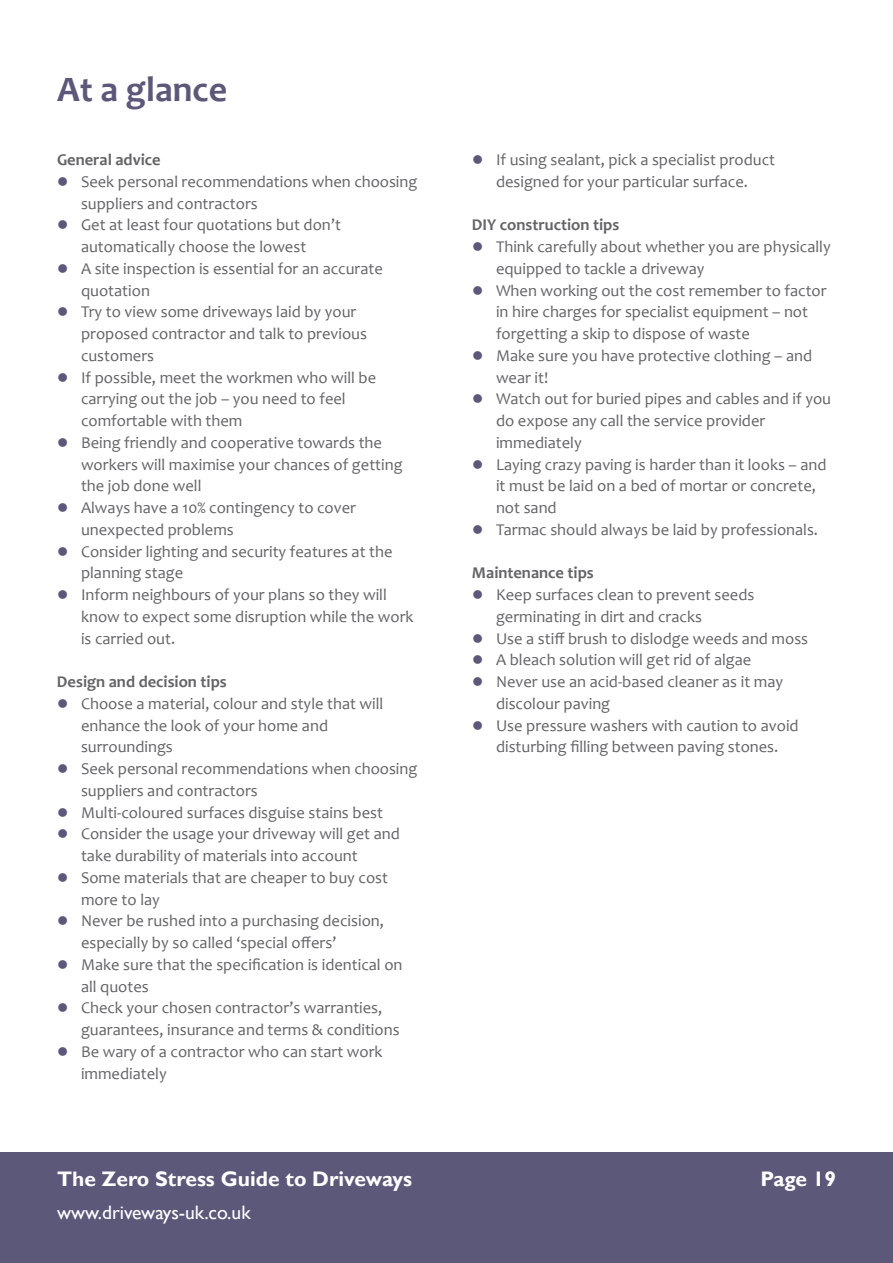
<style>
.page{position:relative;width:893px;height:1263px;background:#fff}
.page>*{position:absolute;margin:0;border:0;box-sizing:border-box;transform-origin:0 0}
.t1{font:700 36px "Candara";color:#5b587a}
.t2{font:700 21px "Gill Sans";color:#fff}
.t3{font:19.5px "Gill Sans";color:#fff}
.t4{font:16.5px/21.8px "Candara";color:#636466}
.t5{font:700 16.5px "Candara";color:#636466}
.s1{color:#5b587a}
</style>
<div class="page">
<div style="left:0;top:1152px;width:893px;height:111px;background:#5b587a"></div>
<h1 class="t1" style="left:57px;top:68px;width:172px">At a glance</h1>
<p class="t5" style="left:57px;top:150px;width:105px">General advice</p>
<p class="t4" style="left:81px;top:171px;width:338px;text-indent:-24px"><span class="s1">●</span> Seek personal recommendations when choosing suppliers and contractors</p>
<p class="t4" style="left:81px;top:214px;width:261px;text-indent:-24px"><span class="s1">●</span> Get at least four quotations but don’t automatically choose the lowest</p>
<p class="t4" style="left:81px;top:258px;width:303px;text-indent:-24px"><span class="s1">●</span> A site inspection is essential for an accurate quotation</p>
<p class="t4" style="left:81px;top:301px;width:288px;text-indent:-24px"><span class="s1">●</span> Try to view some driveways laid by your proposed contractor and talk to previous customers</p>
<p class="t4" style="left:81px;top:366px;width:297px;text-indent:-24px"><span class="s1">●</span> If possible, meet the workmen who will be carrying out the job – you need to feel comfortable with them</p>
<p class="t4" style="left:81px;top:432px;width:323px;text-indent:-24px"><span class="s1">●</span> Being friendly and cooperative towards the workers will maximise your chances of getting the job done well</p>
<p class="t4" style="left:81px;top:497px;width:277px;text-indent:-24px"><span class="s1">●</span> Always have a 10% contingency to cover unexpected problems</p>
<p class="t4" style="left:81px;top:540px;width:313px;text-indent:-24px"><span class="s1">●</span> Consider lighting and security features at the planning stage</p>
<p class="t4" style="left:81px;top:584px;width:334px;text-indent:-24px"><span class="s1">●</span> Inform neighbours of your plans so they will know to expect some disruption while the work is carried out.</p>
<p class="t5" style="left:57px;top:672px;width:171px">Design and decision tips</p>
<p class="t4" style="left:81px;top:693px;width:304px;text-indent:-24px"><span class="s1">●</span> Choose a material, colour and style that will enhance the look of your home and surroundings</p>
<p class="t4" style="left:81px;top:758px;width:338px;text-indent:-24px"><span class="s1">●</span> Seek personal recommendations when choosing suppliers and contractors</p>
<p class="t4" style="left:57px;top:801px;width:327px"><span class="s1">●</span> Multi-coloured surfaces disguise stains best</p>
<p class="t4" style="left:81px;top:823px;width:320px;text-indent:-24px"><span class="s1">●</span> Consider the usage your driveway will get and take durability of materials into account</p>
<p class="t4" style="left:81px;top:867px;width:309px;text-indent:-24px"><span class="s1">●</span> Some materials that are cheaper to buy cost more to lay</p>
<p class="t4" style="left:81px;top:910px;width:304px;text-indent:-24px"><span class="s1">●</span> Never be rushed into a purchasing decision, especially by so called ‘special offers’</p>
<p class="t4" style="left:81px;top:954px;width:323px;text-indent:-24px"><span class="s1">●</span> Make sure that the specification is identical on all quotes</p>
<p class="t4" style="left:81px;top:997px;width:320px;text-indent:-24px"><span class="s1">●</span> Check your chosen contractor’s warranties, guarantees, insurance and terms &amp; conditions</p>
<p class="t4" style="left:81px;top:1041px;width:303px;text-indent:-24px"><span class="s1">●</span> Be wary of a contractor who can start work immediately</p>
<p class="t2" style="left:57px;top:1166px;width:357px">The Zero Stress Guide to Driveways</p>
<p class="t3" style="left:57px;top:1201px;width:195px">www.driveways-uk.co.uk</p>
<p class="t4" style="left:472px;top:149px;width:305px;text-align:center"><span class="s1">●</span> If using sealant, pick a specialist product designed for your particular surface.</p>
<p class="t5" style="left:472px;top:215px;width:149px">DIY construction tips</p>
<p class="t4" style="left:496px;top:236px;width:336px;text-indent:-24px"><span class="s1">●</span> Think carefully about whether you are physically equipped to tackle a driveway</p>
<p class="t4" style="left:496px;top:279px;width:332px;text-indent:-24px"><span class="s1">●</span> When working out the cost remember to factor in hire charges for specialist equipment – not forgetting a skip to dispose of waste</p>
<p class="t4" style="left:496px;top:345px;width:318px;text-indent:-24px"><span class="s1">●</span> Make sure you have protective clothing – and wear it!</p>
<p class="t4" style="left:496px;top:388px;width:337px;text-indent:-24px"><span class="s1">●</span> Watch out for buried pipes and cables and if you do expose any call the service provider immediately</p>
<p class="t4" style="left:496px;top:453px;width:332px;text-indent:-24px"><span class="s1">●</span> Laying crazy paving is harder than it looks – and it must be laid on a bed of mortar or concrete, not sand</p>
<p class="t4" style="left:472px;top:519px;width:348px"><span class="s1">●</span> Tarmac should always be laid by professionals.</p>
<p class="t5" style="left:472px;top:563px;width:123px">Maintenance tips</p>
<p class="t4" style="left:496px;top:584px;width:260px;text-indent:-24px"><span class="s1">●</span> Keep surfaces clean to prevent seeds germinating in dirt and cracks</p>
<p class="t4" style="left:472px;top:627px;width:338px"><span class="s1">●</span> Use a stiff brush to dislodge weeds and moss</p>
<p class="t4" style="left:472px;top:649px;width:281px"><span class="s1">●</span> A bleach solution will get rid of algae</p>
<p class="t4" style="left:496px;top:671px;width:289px;text-indent:-24px"><span class="s1">●</span> Never use an acid-based cleaner as it may discolour paving</p>
<p class="t4" style="left:472px;top:714px;width:328px;text-align:center"><span class="s1">●</span> Use pressure washers with caution to avoid disturbing filling between paving stones.</p>
<p class="t2" style="left:760px;top:1166px;width:77px">Page 19</p>
</div>
